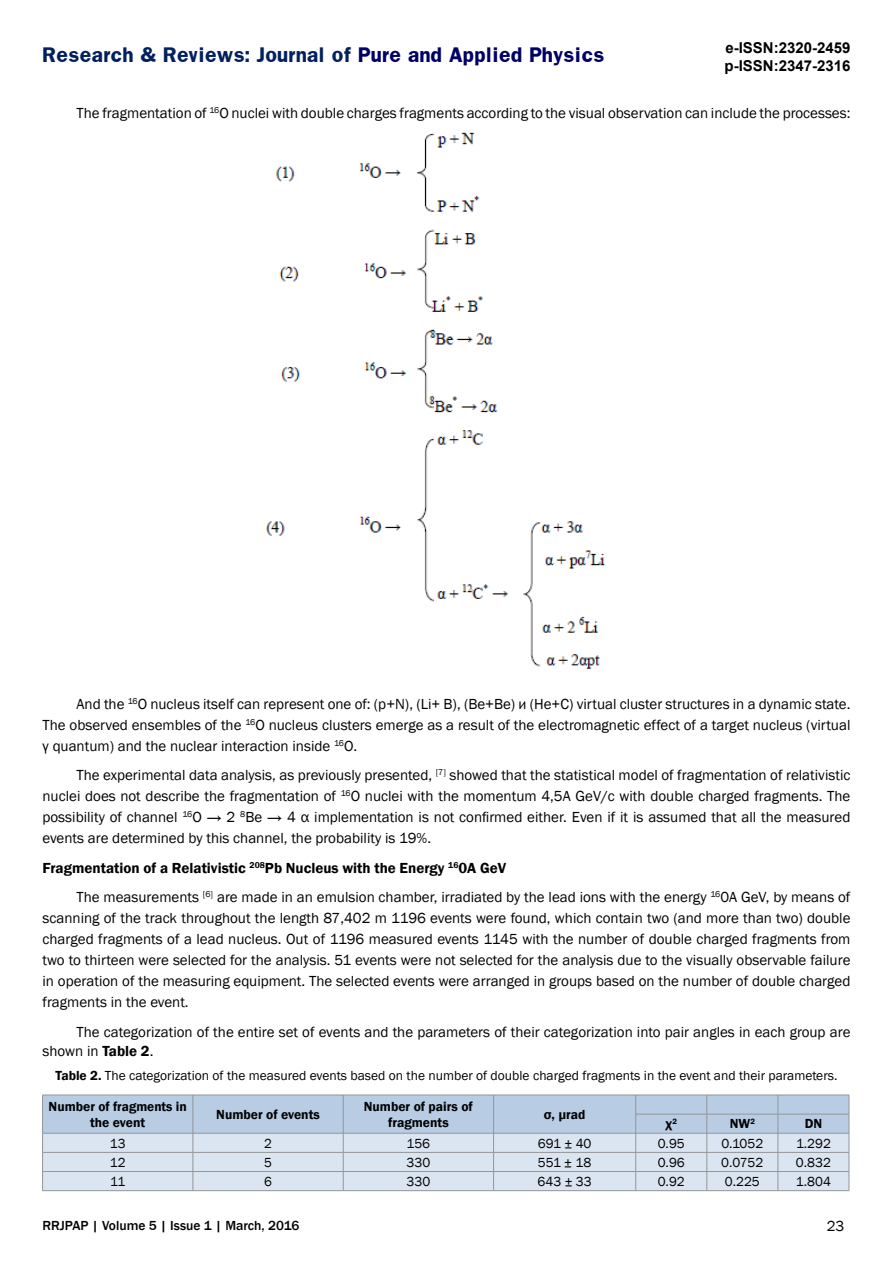
<style>
.page{position:relative;width:893px;height:1263px;background:#fff}
.page>*{position:absolute;margin:0;border:0;box-sizing:border-box;transform-origin:0 0}
.t1{font:700 18px "Franklin";color:#002060}
.t2{font:15px/21px "Franklin Gothic";color:#000;text-align:justify}
.t3{font:700 15px/18px "Arial";color:#000}
.t4{font:13.5px "Franklin Gothic";color:#000}
.t5{font:600 13.5px/16.2px "Franklin Gothic";color:#000;text-align:center}
.t6{font:500 13.5px "Franklin Gothic";color:#000}
.s1{color:#006}
.s2{font-weight:600}
</style>
<div class="page">
<img style="left:266px;top:132px;width:340px;height:537px">
<svg style="left:42px;top:1095px;width:808px;height:95px;background:#c9d7e7"></svg>
<hr style="left:43px;top:1190px;width:150px;height:1px;background:#939598">
<hr style="left:193px;top:1190px;width:150px;height:1px;background:#939598">
<hr style="left:343px;top:1190px;width:151px;height:1px;background:#939598">
<hr style="left:494px;top:1190px;width:142px;height:1px;background:#939598">
<hr style="left:636px;top:1190px;width:71px;height:1px;background:#939598">
<hr style="left:707px;top:1190px;width:71px;height:1px;background:#939598">
<hr style="left:778px;top:1190px;width:71px;height:1px;background:#939598">
<p class="t1" style="left:43px;top:43px;width:563px">Research &amp; Reviews: Journal of <span class="s1">Pure and Applied Physics</span></p>
<p class="t3" style="left:724px;top:39px;width:127px">e-ISSN:2320-2459 p-ISSN:2347-2316</p>
<p class="t2" style="left:77px;top:103px;width:775px">The fragmentation of <sup>16</sup>О nuclei with double charges fragments according to the visual observation can include the processes:</p>
<p class="t2" style="left:43px;top:694px;width:809px;text-indent:34px">And the <sup>16</sup>О nucleus itself can represent one of: (р+N), (Li+ B), (Be+Be) и (He+C) virtual cluster structures in a dynamic state.<br>The observed ensembles of the <sup>16</sup>О nucleus clusters emerge as a result of the electromagnetic effect of a target nucleus (virtual γ quantum) and the nuclear interaction inside <sup>16</sup>О.</p>
<p class="t2" style="left:43px;top:765px;width:809px;text-indent:34px">The experimental data analysis, as previously presented, <sup>[7]</sup> showed that the statistical model of fragmentation of relativistic nuclei does not describe the fragmentation of <sup>16</sup>О nuclei with the momentum 4,5А GeV/c with double charged fragments. The possibility of channel <sup>16</sup>О → 2 <sup>8</sup>Ве → 4 α implementation is not confirmed either. Even if it is assumed that all the measured events are determined by this channel, the probability is 19%.</p>
<p class="t2" style="left:77px;top:853px;width:775px;line-height:29.5px;text-indent:-34px"><span class="s2">Fragmentation of a Relativistic</span> <sup>208</sup><span class="s2">Рb Nucleus with the Energy</span> <sup>16</sup><span class="s2">0A GeV<br></span>The measurements <sup>[6]</sup> are made in an emulsion chamber, irradiated by the lead ions with the energy <sup>16</sup>0A GeV, by means of</p>
<p class="t2" style="left:43px;top:908px;width:809px">scanning of the track throughout the length 87,402 m 1196 events were found, which contain two (and more than two) double charged fragments of a lead nucleus. Out of 1196 measured events 1145 with the number of double charged fragments from two to thirteen were selected for the analysis. 51 events were not selected for the analysis due to the visually observable failure in operation of the measuring equipment. The selected events were arranged in groups based on the number of double charged fragments in the event.</p>
<p class="t2" style="left:43px;top:1023px;width:809px;line-height:18.8px;text-indent:34px">The categorization of the entire set of events and the parameters of their categorization into pair angles in each group are shown in <span class="s2">Table 2</span>.</p>
<p class="t4" style="left:55px;top:1067px;width:783px"><span class="s2">Table 2.</span> The categorization of the measured events based on the number of double charged fragments in the event and their parameters.</p>
<p class="t5" style="left:49px;top:1098px;width:140px">Number of fragments in the event</p>
<p class="t5" style="left:216px;top:1106px;width:105px">Number of events</p>
<p class="t5" style="left:364px;top:1098px;width:110px">Number of pairs of fragments</p>
<p class="t5" style="left:544px;top:1106px;width:43px">σ, µrad</p>
<p class="t5" style="left:666px;top:1116px;width:13px">χ<sup>2</sup></p>
<p class="t5" style="left:730px;top:1116px;width:27px">NW<sup>2</sup></p>
<p class="t5" style="left:805px;top:1116px;width:19px">DN</p>
<p class="t4" style="left:110px;top:1135px;width:17px">13</p>
<p class="t4" style="left:264px;top:1135px;width:9px">2</p>
<p class="t4" style="left:407px;top:1135px;width:25px">156</p>
<p class="t4" style="left:538px;top:1135px;width:55px">691 ± 40</p>
<p class="t4" style="left:658px;top:1135px;width:29px">0.95</p>
<p class="t4" style="left:721px;top:1135px;width:43px">0.1052</p>
<p class="t4" style="left:796px;top:1135px;width:36px">1.292</p>
<p class="t4" style="left:110px;top:1154px;width:17px">12</p>
<p class="t4" style="left:264px;top:1154px;width:9px">5</p>
<p class="t4" style="left:407px;top:1154px;width:25px">330</p>
<p class="t4" style="left:538px;top:1154px;width:55px">551 ± 18</p>
<p class="t4" style="left:658px;top:1154px;width:29px">0.96</p>
<p class="t4" style="left:721px;top:1154px;width:44px">0.0752</p>
<p class="t4" style="left:796px;top:1154px;width:37px">0.832</p>
<p class="t4" style="left:110px;top:1173px;width:17px">11</p>
<p class="t4" style="left:264px;top:1173px;width:9px">6</p>
<p class="t4" style="left:407px;top:1173px;width:25px">330</p>
<p class="t4" style="left:537px;top:1173px;width:56px">643 ± 33</p>
<p class="t4" style="left:658px;top:1173px;width:29px">0.92</p>
<p class="t4" style="left:725px;top:1173px;width:37px">0.225</p>
<p class="t4" style="left:796px;top:1173px;width:36px">1.804</p>
<p class="t6" style="left:43px;top:1217px;width:258px">RRJPAP | Volume 5 | Issue 1 | March, 2016</p>
<p class="t2" style="left:827px;top:1216px;width:19px">23</p>
</div>
